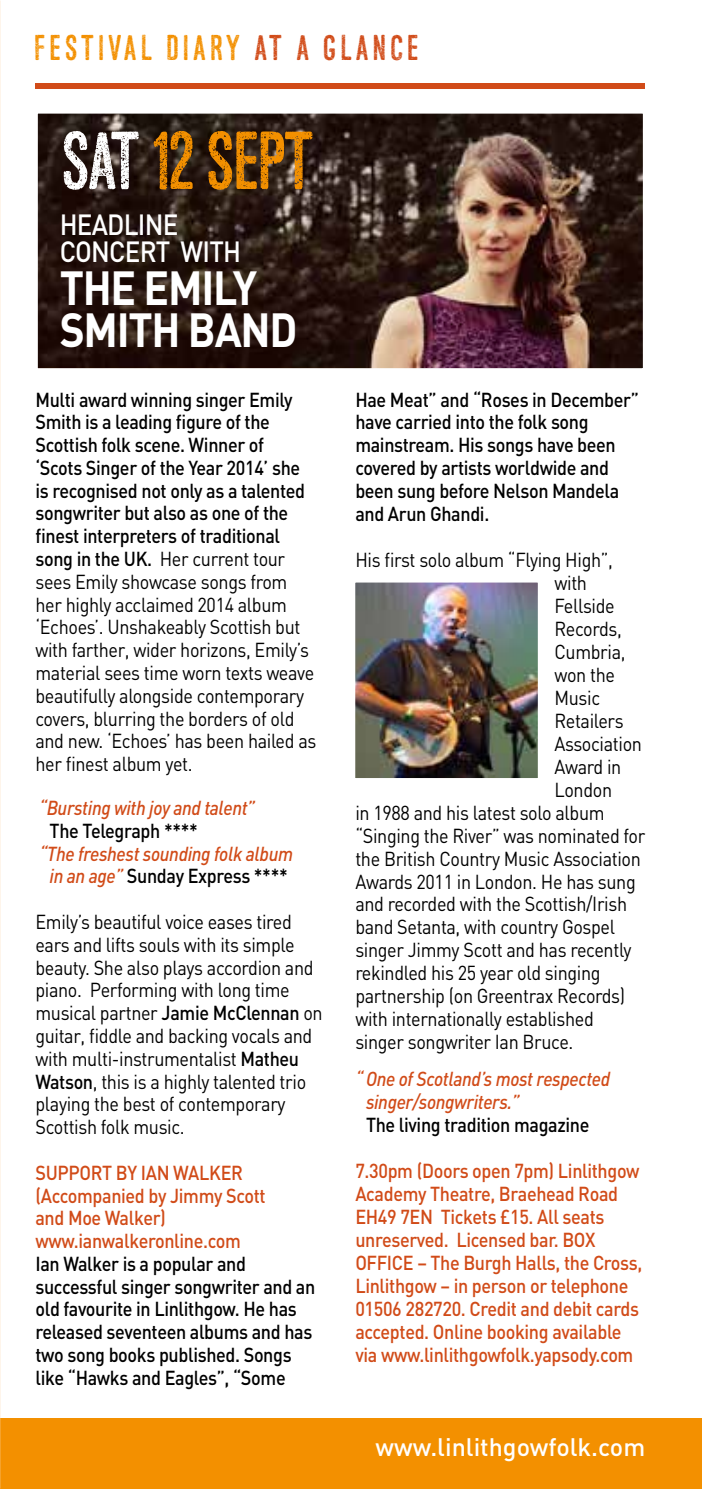
<style>
.page{position:relative;width:702px;height:1489px;background:#fff}
.page>*{position:absolute;margin:0;border:0;box-sizing:border-box;transform-origin:0 0}
.t1{font:74.25px "Asfalto";letter-spacing:-.015em;color:#f39000}
.t2{font:700 47.25px/42.5px "DIN";letter-spacing:-.03em;color:#fff;scale:.9 1}
.t3{font:32.5px "Asfalto";letter-spacing:.14em;color:#f39000}
.t4{font:500 29px/27.5px "DIN";letter-spacing:-.03em;color:#fff;scale:.9 1}
.t5{font:500 25px "DIN";color:#fff}
.t6{font:20px/22.8px "DIN";letter-spacing:-.02em;color:#000;scale:.9 1}
.t7{font:500 20px/22.8px "DIN";letter-spacing:-.02em;color:#000;scale:.9 1}
.t8{font:500 20px/23px "DIN";letter-spacing:-.02em;color:#d14b18;scale:.9 1}
.t9{font:italic 500 20px/22.8px "DIN";letter-spacing:-.02em;color:#d14b18;text-align:center;scale:.9 1}
.s1{color:#d14b18}
.s2{color:#fff}
.s3{font-weight:500}
.s4{font-style:normal;color:#000}
</style>
<div class="page">
<div style="left:0;top:1417px;width:702px;height:71px;background:#f39000"></div>
<img style="left:38px;top:114px;width:604px;height:253px">
<div style="left:35px;top:111px;width:610px;height:259px;border:2px solid #fff"></div>
<div style="left:35px;top:83px;width:610px;height:6px;background:#d14b18"></div>
<img style="left:356px;top:583px;width:181px;height:194px">
<div style="left:353px;top:580px;width:187px;height:200px;border:2px solid #fff"></div>
<h3 class="t3" style="left:35px;top:28px;width:385px">FESTIVAL DIARY <span class="s1">AT A GLANCE</span></h3>
<h1 class="t1" style="left:64px;top:115px;width:254px"><span class="s2">SAT</span> 12 SEPT</h1>
<h3 class="t4" style="left:60px;top:209px;width:203px">HEADLINE<br>CONCERT WITH</h3>
<h2 class="t2" style="left:60px;top:264px;width:266px">THE EMILY<br>SMITH BAND</h2>
<p class="t6" style="left:35px;top:387px;width:314px"><span class="s3">Multi award winning singer Emily Smith is a leading figure of the Scottish folk scene. Winner of<br>‘Scots Singer of the Year 2014’ she is recognised not only as a talented songwriter but also as one of the finest interpreters of traditional song in the UK.</span> Her current tour sees Emily showcase songs from her highly acclaimed 2014 album ‘Echoes’. Unshakeably Scottish but with farther, wider horizons, Emily’s material sees time worn texts weave beautifully alongside contemporary covers, blurring the borders of old and new. ‘Echoes’ has been hailed as her finest album yet.</p>
<p class="t9" style="left:39px;top:796px;width:241px">“Bursting with joy and talent”</p>
<p class="t7" style="left:50px;top:818px;width:166px">The Telegraph ****</p>
<p class="t9" style="left:39px;top:841px;width:283px">“The freshest sounding folk album in an age” <span class="s4">Sunday Express ****</span></p>
<p class="t6" style="left:35px;top:910px;width:320px">Emily’s beautiful voice eases tired ears and lifts souls with its simple beauty. She also plays accordion and piano. Performing with long time musical partner <span class="s3">Jamie McClennan</span> on guitar, fiddle and backing vocals and with multi-instrumentalist <span class="s3">Matheu Watson</span>, this is a highly talented trio playing the best of contemporary Scottish folk music.</p>
<p class="t8" style="left:35px;top:1160px;width:257px">SUPPORT BY IAN WALKER (Accompanied by Jimmy Scott and Moe Walker) www.ianwalkeronline.com</p>
<p class="t7" style="left:35px;top:1251px;width:312px">Ian Walker is a popular and successful singer songwriter and an old favourite in Linlithgow. He has released seventeen albums and has two song books published. Songs like “Hawks and Eagles”, “Some</p>
<p class="t7" style="left:355px;top:387px;width:317px">Hae Meat” and “Roses in December” have carried into the folk song mainstream. His songs have been covered by artists worldwide and been sung before Nelson Mandela and Arun Ghandi.</p>
<p class="t6" style="left:355px;top:548px;width:288px">His first solo album “Flying High”,</p>
<p class="t6" style="left:554px;top:571px;width:38px">with</p>
<p class="t6" style="left:554px;top:594px;width:68px">Fellside</p>
<p class="t6" style="left:554px;top:617px;width:76px">Records,</p>
<p class="t6" style="left:554px;top:640px;width:80px">Cumbria,</p>
<p class="t6" style="left:554px;top:663px;width:69px">won the</p>
<p class="t6" style="left:554px;top:686px;width:52px">Music</p>
<p class="t6" style="left:554px;top:709px;width:78px">Retailers</p>
<p class="t6" style="left:554px;top:731px;width:99px">Association</p>
<p class="t6" style="left:554px;top:754px;width:76px">Award in</p>
<p class="t6" style="left:554px;top:777px;width:66px">London</p>
<p class="t6" style="left:355px;top:800px;width:278px">in 1988 and his latest solo album</p>
<p class="t6" style="left:355px;top:823px;width:323px">“Singing the River” was nominated for</p>
<p class="t6" style="left:355px;top:846px;width:319px">the British Country Music Association</p>
<p class="t6" style="left:355px;top:869px;width:313px">Awards 2011 in London. He has sung</p>
<p class="t6" style="left:355px;top:892px;width:303px">and recorded with the Scottish/Irish</p>
<p class="t6" style="left:355px;top:915px;width:290px">band Setanta, with country Gospel</p>
<p class="t6" style="left:355px;top:938px;width:308px">singer Jimmy Scott and has recently</p>
<p class="t6" style="left:355px;top:961px;width:274px">rekindled his 25 year old singing</p>
<p class="t6" style="left:355px;top:984px;width:301px">partnership (on Greentrax Records)</p>
<p class="t6" style="left:355px;top:1007px;width:266px">with internationally established</p>
<p class="t6" style="left:355px;top:1030px;width:244px">singer songwriter Ian Bruce.</p>
<p class="t9" style="left:366px;top:1066px;width:273px;text-align:left;text-indent:-11px">“ One of Scotland’s most respected singer/songwriters.”</p>
<p class="t7" style="left:366px;top:1112px;width:250px">The living tradition magazine</p>
<p class="t8" style="left:355px;top:1158px;width:320px">7.30pm (Doors open 7pm) Linlithgow Academy Theatre, Braehead Road EH49 7EN Tickets £15. All seats unreserved. Licensed bar. BOX OFFICE – The Burgh Halls, the Cross, Linlithgow – in person or telephone 01506 282720. Credit and debit cards accepted. Online booking available via www.linlithgowfolk.yapsody.com</p>
<p class="t5" style="left:375px;top:1430px;width:271px">www.linlithgowfolk.com</p>
</div>
